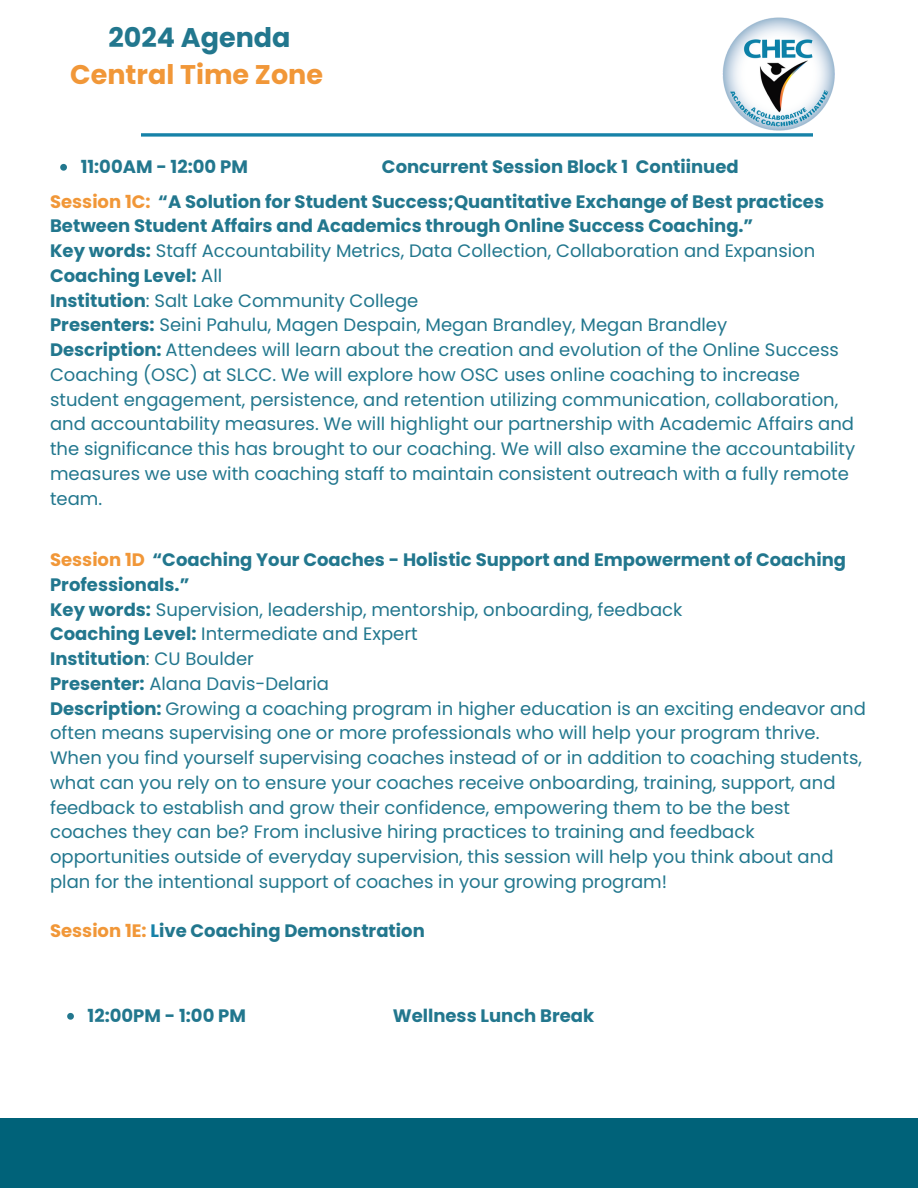
<style>
.page{position:relative;width:918px;height:1188px;background:#fff}
.page>*{position:absolute;margin:0;border:0;box-sizing:border-box;transform-origin:0 0}
.t1{font:700 27px/37.2px "Poppins";color:#f19738;text-align:center}
.t2{font:18px/24.8px "Poppins";color:#22778e}
.t3{font:700 18px/24.8px "Poppins";color:#22778e}
.s1{color:#22778e}
.s2{color:#f19738}
.s3{font-weight:700}
.s4{font-weight:400}
.s5{color:#1682a8}
</style>
<div class="page">
<svg style="left:141px;top:133px;width:672px;height:4px;background:#3a95b5"></svg>
<div style="left:0;top:1119px;width:918px;height:69px;background:#006279"></div>
<img style="left:722px;top:17px;width:113px;height:114px">
<svg style="left:60px;top:164px;width:7px;height:7px"></svg>
<svg style="left:67px;top:1013px;width:7px;height:7px"></svg>
<p class="t1" style="left:70px;top:19px;width:254px"><span class="s1">2024 Agenda<br></span>Central Time Zone</p>
<p class="t3" style="left:81px;top:154px;width:169px">11:00AM - 12:00 PM</p>
<p class="t3" style="left:382px;top:154px;width:358px">Concurrent Session Block 1 Contiinued</p>
<p class="t3" style="left:50px;top:189px;width:775px"><span class="s2">Session 1C:</span> “A Solution for Student Success;Quantitative Exchange of Best practices<br>Between Student Affairs and Academics through Online Success Coaching.”</p>
<h2 class="t2" style="left:50px;top:238px;width:767px"><span class="s3">Key words:</span> Staff Accountability Metrics, Data Collection, Collaboration and Expansion</h2>
<p class="t3" style="left:50px;top:263px;width:174px">Coaching Level: <span class="s4">All</span></p>
<p class="t2" style="left:50px;top:288px;width:370px"><span class="s3">Institution</span>: Salt Lake Community College</p>
<p class="t2" style="left:50px;top:313px;width:679px"><span class="s3">Presenters:</span> Seini Pahulu, Magen Despain, Megan Brandley, Megan Brandley</p>
<p class="t2" style="left:50px;top:337px;width:807px"><span class="s3">Description:</span> Attendees will learn about the creation and evolution of the Online Success Coaching (OSC) at SLCC. We will explore how OSC uses online coaching to increase student engagement, persistence, and retention utilizing communication, collaboration, and accountability measures. We will highlight our partnership with Academic Affairs and the significance this has brought to our coaching. We will also examine the accountability measures we use with coaching staff to maintain consistent outreach with a fully remote team.</p>
<p class="t3" style="left:50px;top:547px;width:798px"><span class="s2">Session 1D</span> “Coaching Your Coaches - Holistic Support and Empowerment of Coaching</p>
<p class="t2" style="left:50px;top:572px;width:634px"><span class="s3">Professionals.”<br>Key words:</span> Supervision, leadership, mentorship, onboarding, feedback</p>
<p class="t2" style="left:50px;top:622px;width:369px"><span class="s3">Coaching Level:</span> Intermediate and Expert</p>
<p class="t3" style="left:50px;top:646px;width:205px">Institution<span class="s4">: CU Boulder</span></p>
<p class="t2" style="left:50px;top:671px;width:281px"><span class="s3">Presenter:</span> Alana Davis-Delaria</p>
<p class="t2" style="left:50px;top:696px;width:817px"><span class="s3">Description:</span> Growing a coaching program in higher education is an exciting endeavor and often means supervising one or more professionals who will help your program thrive.<br>When you find yourself supervising coaches instead of or in addition to coaching students, what can you rely on to ensure your coaches receive onboarding, training, support, and feedback to establish and grow their confidence, empowering them to be the best coaches they can be? From inclusive hiring practices to training and feedback opportunities outside of everyday supervision, this session will help you think about and plan for the intentional support of coaches in your growing program!</p>
<h2 class="t3" style="left:50px;top:919px;width:376px"><span class="s2">Session 1E:</span> <span class="s5">L</span>ive Coaching Demonstration</h2>
<p class="t3" style="left:88px;top:1003px;width:160px">12:00PM - 1:00 PM</p>
<h2 class="t3" style="left:393px;top:1003px;width:203px">Wellness Lunch Break</h2>
</div>
